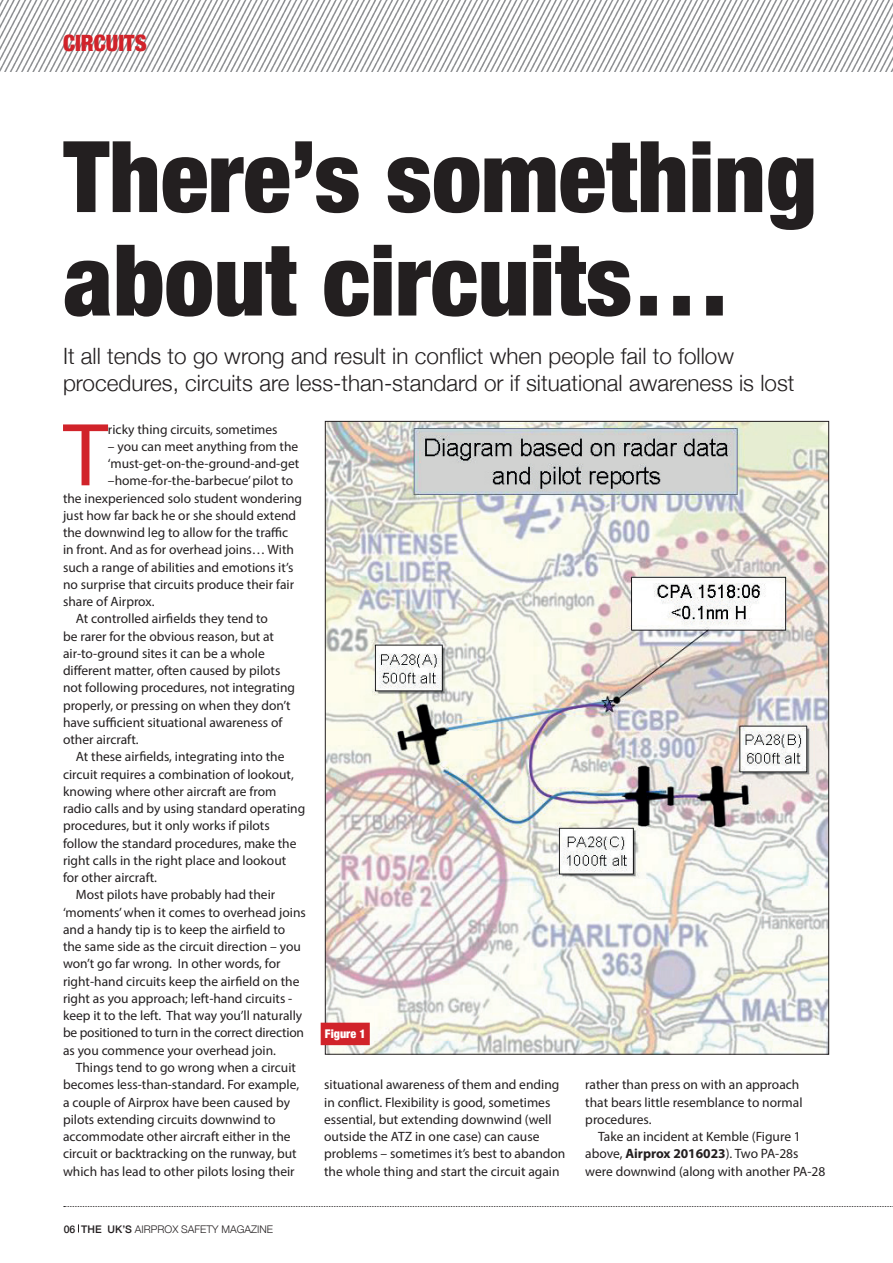
<style>
.page{position:relative;width:893px;height:1263px;background:#fff}
.page>*{position:absolute;margin:0;border:0;box-sizing:border-box;transform-origin:0 0}
.t1{font:900 condensed 99px "Helvetica Neue";color:#231f20}
.t2{font:90.3px "Myriad Pro";color:#d1232a}
.t3{font:300 22.5px "Helvetica Neue";color:#231f20}
.t4{font:900 condensed 22.5px "Helvetica Neue";color:#d1232a}
.t5{font:13.5px/17.2px "Myriad Pro";color:#231f20}
.t6{font:900 condensed 12px "Helvetica Neue";color:#fff}
.t7{font:300 10.5px "Helvetica Neue";color:#231f20}
.s1{font-weight:500}
.s2{font-weight:700}
</style>
<div class="page">
<svg style="left:64px;top:1206px;width:829px;height:1px"></svg>
<img style="left:0;top:0;width:893px;height:71px">
<img style="left:327px;top:423px;width:500px;height:630px">
<div style="left:321px;top:1023px;width:49px;height:22px;background:#d1232a"></div>
<h3 class="t4" style="left:63px;top:25px;width:85px">CIRCUITS</h3>
<h1 class="t1" style="left:63px;top:95px;width:755px">There’s something</h1>
<h1 class="t1" style="left:63px;top:199px;width:669px">about circuits…</h1>
<h3 class="t3" style="left:63px;top:337px;width:673px">It all tends to go wrong and result in conflict when people fail to follow</h3>
<h3 class="t3" style="left:63px;top:364px;width:733px">procedures, circuits are less-than-standard or if situational awareness is lost</h3>
<h2 class="t2" style="left:63px;top:399px;width:46px">T</h2>
<p class="t5" style="left:108px;top:420px;width:171px">ricky thing circuits, sometimes</p>
<p class="t5" style="left:108px;top:437px;width:192px">– you can meet anything from the</p>
<p class="t5" style="left:108px;top:455px;width:193px">‘must-get-on-the-ground-and-get</p>
<p class="t5" style="left:108px;top:472px;width:187px">–home-for-the-barbecue’ pilot to</p>
<p class="t5" style="left:63px;top:489px;width:241px">the inexperienced solo student wondering</p>
<p class="t5" style="left:63px;top:506px;width:235px">just how far back he or she should extend</p>
<p class="t5" style="left:63px;top:524px;width:227px">the downwind leg to allow for the traffic</p>
<p class="t5" style="left:63px;top:541px;width:232px">in front. And as for overhead joins… With</p>
<p class="t5" style="left:63px;top:558px;width:232px">such a range of abilities and emotions it’s</p>
<p class="t5" style="left:63px;top:575px;width:233px">no surprise that circuits produce their fair</p>
<p class="t5" style="left:63px;top:593px;width:93px">share of Airprox.</p>
<p class="t5" style="left:76px;top:610px;width:194px">At controlled airfields they tend to</p>
<p class="t5" style="left:63px;top:627px;width:213px">be rarer for the obvious reason, but at</p>
<p class="t5" style="left:63px;top:644px;width:203px">air-to-ground sites it can be a whole</p>
<p class="t5" style="left:63px;top:662px;width:219px">different matter, often caused by pilots</p>
<p class="t5" style="left:63px;top:679px;width:234px">not following procedures, not integrating</p>
<p class="t5" style="left:63px;top:696px;width:229px">properly, or pressing on when they don’t</p>
<p class="t5" style="left:63px;top:713px;width:221px">have sufficient situational awareness of</p>
<p class="t5" style="left:63px;top:731px;width:77px">other aircraft.</p>
<p class="t5" style="left:76px;top:748px;width:210px">At these airfields, integrating into the</p>
<p class="t5" style="left:63px;top:765px;width:232px">circuit requires a combination of lookout,</p>
<p class="t5" style="left:63px;top:782px;width:215px">knowing where other aircraft are from</p>
<p class="t5" style="left:63px;top:800px;width:244px">radio calls and by using standard operating</p>
<p class="t5" style="left:63px;top:817px;width:208px">procedures, but it only works if pilots</p>
<p class="t5" style="left:63px;top:834px;width:235px">follow the standard procedures, make the</p>
<p class="t5" style="left:63px;top:851px;width:225px">right calls in the right place and lookout</p>
<p class="t5" style="left:63px;top:869px;width:96px">for other aircraft.</p>
<p class="t5" style="left:76px;top:886px;width:201px">Most pilots have probably had their</p>
<p class="t5" style="left:63px;top:903px;width:244px">‘moments’ when it comes to overhead joins</p>
<p class="t5" style="left:63px;top:920px;width:224px">and a handy tip is to keep the airfield to</p>
<p class="t5" style="left:63px;top:938px;width:239px">the same side as the circuit direction – you</p>
<p class="t5" style="left:63px;top:955px;width:219px">won’t go far wrong. In other words, for</p>
<p class="t5" style="left:63px;top:972px;width:238px">right-hand circuits keep the airfield on the</p>
<p class="t5" style="left:63px;top:989px;width:231px">right as you approach; left-hand circuits -</p>
<p class="t5" style="left:63px;top:1007px;width:241px">keep it to the left. That way you’ll naturally</p>
<p class="t5" style="left:63px;top:1024px;width:243px">be positioned to turn in the correct direction</p>
<p class="t5" style="left:63px;top:1041px;width:215px">as you commence your overhead join.</p>
<p class="t5" style="left:76px;top:1058px;width:222px">Things tend to go wrong when a circuit</p>
<p class="t5" style="left:63px;top:1076px;width:238px">becomes less-than-standard. For example,</p>
<p class="t5" style="left:63px;top:1093px;width:228px">a couple of Airprox have been caused by</p>
<p class="t5" style="left:63px;top:1110px;width:214px">pilots extending circuits downwind to</p>
<p class="t5" style="left:63px;top:1128px;width:229px">accommodate other aircraft either in the</p>
<p class="t5" style="left:63px;top:1145px;width:235px">circuit or backtracking on the runway, but</p>
<p class="t5" style="left:63px;top:1162px;width:233px">which has lead to other pilots losing their</p>
<p class="t7" style="left:64px;top:1220px;width:211px"><span class="s1">06 THE UK’S</span> AIRPROX SAFETY MAGAZINE</p>
<p class="t6" style="left:325px;top:1023px;width:42px">Figure 1</p>
<p class="t5" style="left:324px;top:1076px;width:243px">situational awareness of them and ending in conflict. Flexibility is good, sometimes essential, but extending downwind (well outside the ATZ in one case) can cause problems – sometimes it’s best to abandon the whole thing and start the circuit again</p>
<p class="t5" style="left:585px;top:1076px;width:219px">rather than press on with an approach that bears little resemblance to normal procedures.</p>
<p class="t5" style="left:585px;top:1128px;width:242px;text-indent:13px">Take an incident at Kemble (Figure 1 above, <span class="s2">Airprox 2016023</span>). Two PA-28s were downwind (along with another PA-28</p>
</div>
